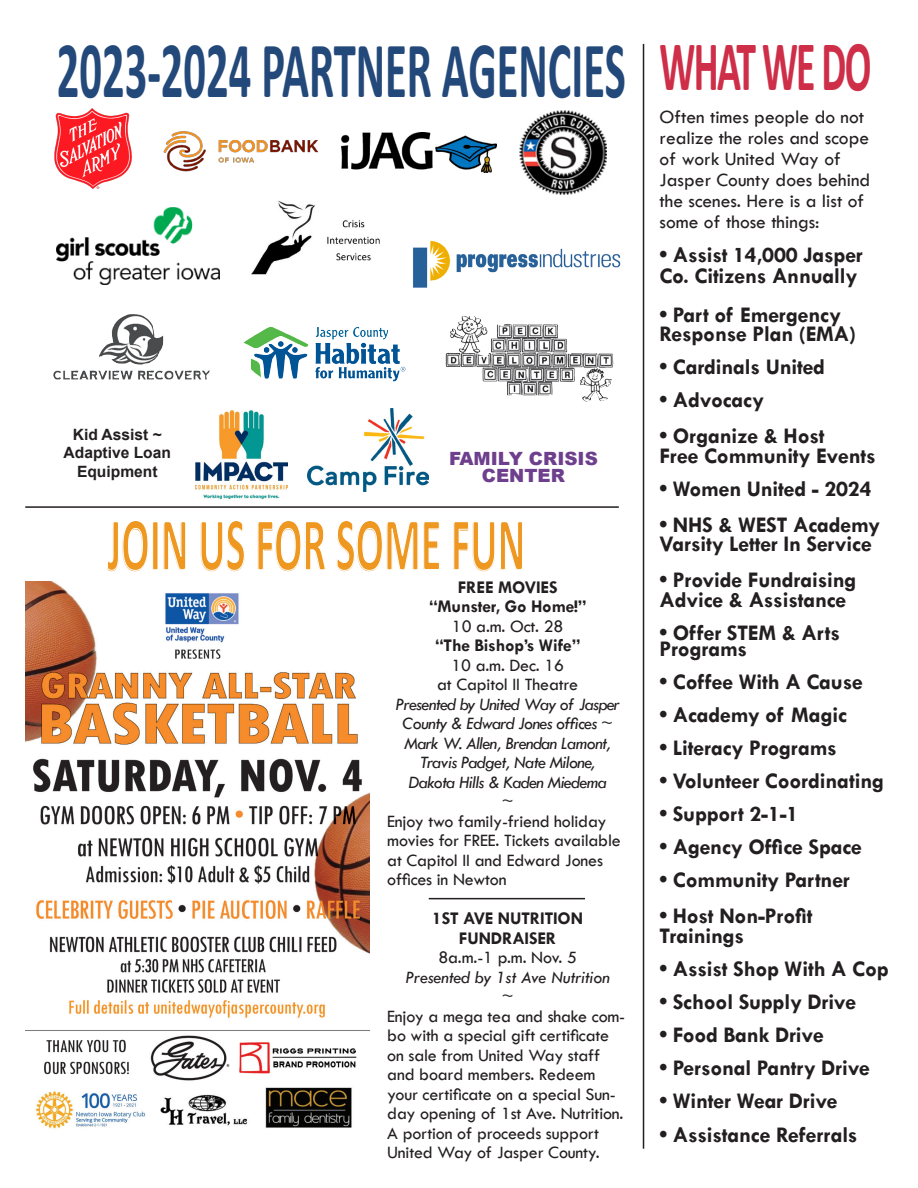
<style>
.page{position:relative;width:918px;height:1188px;background:#fff}
.page>*{position:absolute;margin:0;border:0;box-sizing:border-box;transform-origin:0 0}
.t1{font:700 81px "Calibri";color:#23487a;scale:.55 1}
.t2{font:700 76.5px "Calibri";color:#ee9821;scale:.55 1}
.t3{font:700 72px "Calibri";letter-spacing:-.04em;color:#ce2e48;scale:.55 1}
.t4{font:700 22.5px/21px "Tw Cen";letter-spacing:-.01em;color:#231f20}
.t5{font:19.5px/21px "Tw Cen";color:#231f20}
.t6{font:900 18.3px/17px "Arial";color:#6d3f8d;text-align:center}
.t7{font:18px/19.5px "Tw Cen";letter-spacing:-.01em;color:#231f20}
.t8{font:italic 18px/19.5px "Tw Cen";letter-spacing:-.04em;color:#231f20;text-align:center}
.t9{font:700 18px "Tw Cen";letter-spacing:-.01em;color:#231f20}
.t10{font:italic 18px "Tw Cen";letter-spacing:-.01em;color:#231f20}
.t11{font:700 15.6px/18.8px "Arial";color:#231f20;text-align:center}
</style>
<div class="page">
<hr style="left:643px;top:44px;width:1px;height:1105px;background:#231f20">
<img style="left:445px;top:316px;width:52px;height:52px">
<img style="left:54px;top:109px;width:78px;height:79px">
<img style="left:413px;top:241px;width:208px;height:47px">
<img style="left:519px;top:111px;width:88px;height:83px">
<img style="left:90px;top:314px;width:120px;height:65px">
<img style="left:195px;top:410px;width:92px;height:90px">
<hr style="left:25px;top:506px;width:594px;height:2px;background:#231f20">
<img style="left:57px;top:207px;width:163px;height:77px">
<img style="left:243px;top:327px;width:163px;height:55px">
<img style="left:251px;top:200px;width:129px;height:75px">
<img style="left:163px;top:131px;width:156px;height:41px">
<img style="left:308px;top:408px;width:121px;height:83px">
<img style="left:341px;top:132px;width:155px;height:41px">
<hr style="left:429px;top:898px;width:156px;height:1px;background:#231f20">
<img style="left:25px;top:582px;width:344px;height:547px">
<p class="t1" style="left:57px;top:13px;width:1036px">2023-2024 PARTNER AGENCIES</p>
<p class="t11" style="left:73px;top:425px;width:91px">Kid Assist ~</p>
<p class="t11" style="left:64px;top:444px;width:109px">Adaptive Loan<br>Equipment</p>
<p class="t6" style="left:449px;top:449px;width:150px">FAMILY CRISIS<br>CENTER</p>
<p class="t2" style="left:107px;top:490px;width:762px">JOIN US FOR SOME FUN</p>
<p class="t9" style="left:458px;top:576px;width:101px">FREE MOVIES</p>
<p class="t9" style="left:429px;top:596px;width:159px">“Munster, Go Home!”</p>
<p class="t7" style="left:452px;top:616px;width:113px">10 a.m. Oct. 28</p>
<p class="t9" style="left:435px;top:635px;width:147px">“The Bishop’s Wife”</p>
<p class="t7" style="left:451px;top:655px;width:114px">10 a.m. Dec. 16</p>
<p class="t7" style="left:437px;top:675px;width:143px">at Capitol II Theatre</p>
<p class="t8" style="left:396px;top:694px;width:226px">Presented by United Way of Jasper<br>County &amp; Edward Jones offices ~<br>Mark W. Allen, Brendan Lamont,<br>Travis Padget, Nate Milone,</p>
<p class="t8" style="left:409px;top:772px;width:200px">Dakota Hills &amp; Kaden Miedema</p>
<p class="t8" style="left:502px;top:791px;width:13px">~</p>
<p class="t7" style="left:387px;top:811px;width:235px">Enjoy two family-friend holiday movies for FREE. Tickets available at Capitol II and Edward Jones</p>
<p class="t7" style="left:387px;top:870px;width:121px">offices in Newton</p>
<p class="t9" style="left:432px;top:908px;width:152px">1ST AVE NUTRITION</p>
<p class="t9" style="left:459px;top:927px;width:99px">FUNDRAISER</p>
<p class="t7" style="left:438px;top:948px;width:140px">8a.m.-1 p.m. Nov. 5</p>
<p class="t10" style="left:405px;top:966px;width:206px">Presented by 1st Ave Nutrition</p>
<p class="t8" style="left:502px;top:986px;width:13px">~</p>
<p class="t7" style="left:387px;top:1006px;width:240px">Enjoy a mega tea and shake com&shy;bo with a special gift certificate on sale from United Way staff and board members. Redeem your certificate on a special Sun&shy;day opening of 1st Ave. Nutrition.<br>A portion of proceeds support<br>United Way of Jasper County.</p>
<p class="t3" style="left:660px;top:15px;width:387px">WHAT WE DO</p>
<p class="t5" style="left:660px;top:107px;width:212px">Often times people do not realize the roles and scope of work United Way of<br>Jasper County does behind the scenes. Here is a list of some of those things:</p>
<p class="t4" style="left:659px;top:244px;width:205px">• Assist 14,000 Jasper<br>Co. Citizens Annually</p>
<p class="t4" style="left:659px;top:304px;width:183px">• Part of Emergency</p>
<p class="t4" style="left:659px;top:323px;width:198px">Response Plan (EMA)</p>
<p class="t4" style="left:659px;top:356px;width:167px">• Cardinals United</p>
<p class="t4" style="left:659px;top:389px;width:106px">• Advocacy</p>
<p class="t4" style="left:659px;top:425px;width:167px">• Organize &amp; Host</p>
<p class="t4" style="left:659px;top:445px;width:218px">Free Community Events</p>
<p class="t4" style="left:659px;top:478px;width:214px">• Women United - 2024</p>
<p class="t4" style="left:659px;top:514px;width:222px;line-height:19.5px">• NHS &amp; WEST Academy<br>Varsity Letter In Service</p>
<p class="t4" style="left:659px;top:569px;width:199px">• Provide Fundraising</p>
<p class="t4" style="left:659px;top:589px;width:188px">Advice &amp; Assistance</p>
<p class="t4" style="left:659px;top:622px;width:182px">• Offer STEM &amp; Arts</p>
<p class="t4" style="left:659px;top:638px;width:89px">Programs</p>
<p class="t4" style="left:659px;top:671px;width:205px">• Coffee With A Cause</p>
<p class="t4" style="left:659px;top:704px;width:189px">• Academy of Magic</p>
<p class="t4" style="left:659px;top:737px;width:179px">• Literacy Programs</p>
<p class="t4" style="left:659px;top:770px;width:226px">• Volunteer Coordinating</p>
<p class="t4" style="left:659px;top:803px;width:141px">• Support 2-1-1</p>
<p class="t4" style="left:659px;top:836px;width:204px">• Agency Office Space</p>
<p class="t4" style="left:659px;top:869px;width:192px">• Community Partner</p>
<p class="t4" style="left:659px;top:905px;width:155px">• Host Non-Profit</p>
<p class="t4" style="left:659px;top:925px;width:86px">Trainings</p>
<p class="t4" style="left:659px;top:958px;width:231px">• Assist Shop With A Cop</p>
<p class="t4" style="left:659px;top:991px;width:198px">• School Supply Drive</p>
<p class="t4" style="left:659px;top:1024px;width:166px">• Food Bank Drive</p>
<p class="t4" style="left:659px;top:1057px;width:212px">• Personal Pantry Drive</p>
<p class="t4" style="left:659px;top:1090px;width:180px">• Winter Wear Drive</p>
<p class="t4" style="left:659px;top:1124px;width:200px">• Assistance Referrals</p>
</div>
